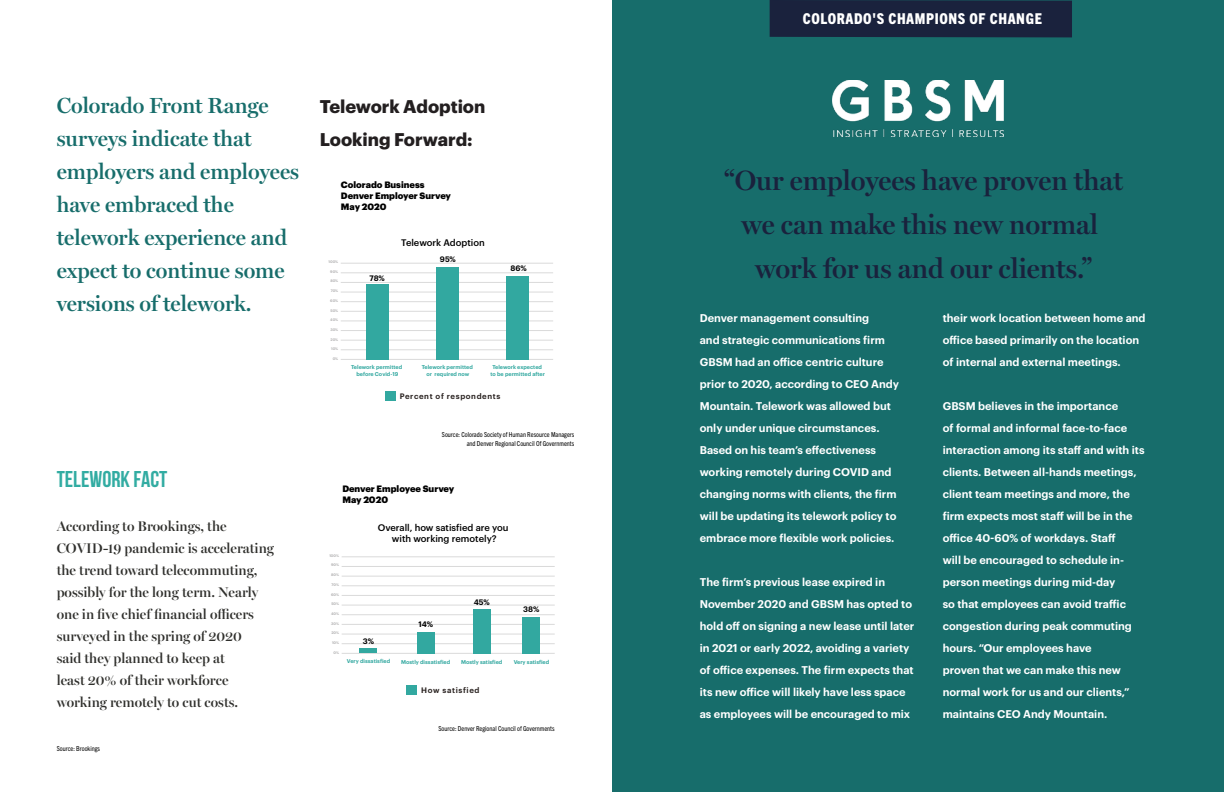
<style>
.page{position:relative;width:1224px;height:792px;background:#176d6b}
.page>*{position:absolute;margin:0;border:0;box-sizing:border-box;transform-origin:0 0}
.t1{font:600 28px/44px "Miller Display";color:#1a223d;text-align:center}
.t2{font:22.9px "Bebas Neue";color:#32aca2}
.t3{font:600 22px/33px "Miller Display";color:#176d6b}
.t4{font:700 18px/33px "Graphik";letter-spacing:-.005em;color:#231f20}
.t5{font:800 condensed 15px "Trade Gothic Next LT Pro";letter-spacing:.04em;color:#fff}
.t6{font:600 14.1px/22px "Miller Banner";color:#2f2f2c}
.t7{font:600 11px/22px "Graphik";color:#fff}
.t8{font:500 9.4px/11.2px "Graphik";color:#000;text-align:center}
.t9{font:500 9.3px "Graphik";color:#000}
.t10{font:900 9.1px/10.9px "Graphik";color:#000}
.t11{font:600 7.8px "Graphik";letter-spacing:.08em;color:#2b2422}
.t12{font:600 7.8px "Graphik";letter-spacing:-.005em;color:#000}
.t13{font:condensed 6.8px/8.2px "Trade Gothic Next LT Pro";color:#000;text-align:right}
.t14{font:600 5.5px "Graphik";color:#32a8a0}
.t15{font:600 5.4px/6.5px "Graphik";color:#32a8a0;text-align:center}
.t16{font:600 3.6px "Graphik";letter-spacing:-.005em;color:#b2b1b2}
</style>
<div class="page">
<div style="left:0;top:0;width:612px;height:792px;background:#fff"></div>
<hr style="left:341px;top:359px;width:212px;height:1px;background:#dadada">
<hr style="left:341px;top:350px;width:212px;height:1px;background:#dadada">
<hr style="left:341px;top:340px;width:212px;height:1px;background:#dadada">
<hr style="left:341px;top:330px;width:212px;height:1px;background:#dadada">
<hr style="left:341px;top:321px;width:212px;height:1px;background:#dadada">
<hr style="left:341px;top:311px;width:212px;height:1px;background:#dadada">
<hr style="left:341px;top:302px;width:212px;height:1px;background:#dadada">
<hr style="left:341px;top:292px;width:212px;height:1px;background:#dadada">
<hr style="left:341px;top:282px;width:212px;height:1px;background:#dadada">
<hr style="left:341px;top:273px;width:212px;height:1px;background:#dadada">
<hr style="left:341px;top:263px;width:212px;height:1px;background:#dadada">
<div style="left:507px;top:276px;width:22px;height:83px;background:#32a8a0"></div>
<div style="left:437px;top:267px;width:22px;height:92px;background:#32a8a0"></div>
<div style="left:366px;top:284px;width:22px;height:75px;background:#32a8a0"></div>
<div style="left:385px;top:391px;width:10px;height:9px;background:#32a8a0"></div>
<div style="left:407px;top:686px;width:10px;height:9px;background:#32a8a0"></div>
<hr style="left:342px;top:653px;width:213px;height:1px;background:#dadada">
<hr style="left:342px;top:644px;width:213px;height:1px;background:#dadada">
<hr style="left:342px;top:634px;width:213px;height:1px;background:#dadada">
<hr style="left:342px;top:624px;width:213px;height:1px;background:#dadada">
<hr style="left:342px;top:615px;width:213px;height:1px;background:#dadada">
<hr style="left:342px;top:605px;width:213px;height:1px;background:#dadada">
<hr style="left:342px;top:595px;width:213px;height:1px;background:#dadada">
<hr style="left:342px;top:586px;width:213px;height:1px;background:#dadada">
<hr style="left:342px;top:576px;width:213px;height:1px;background:#dadada">
<hr style="left:342px;top:566px;width:213px;height:1px;background:#dadada">
<hr style="left:342px;top:557px;width:213px;height:1px;background:#dadada">
<div style="left:360px;top:648px;width:17px;height:5px;background:#32a8a0"></div>
<div style="left:417px;top:632px;width:17px;height:21px;background:#32a8a0"></div>
<div style="left:473px;top:609px;width:17px;height:44px;background:#32a8a0"></div>
<div style="left:523px;top:617px;width:17px;height:36px;background:#32a8a0"></div>
<img style="left:832px;top:80px;width:172px;height:57px">
<div style="left:770px;top:0;width:302px;height:37px;background:#1a223d"></div>
<h3 class="t3" style="left:57px;top:90px;width:244px">Colorado Front Range surveys indicate that employers and employees have embraced the telework experience and expect to continue some versions of telework.</h3>
<h3 class="t4" style="left:320px;top:88px;width:167px">Telework Adoption<br>Looking Forward:</h3>
<p class="t10" style="left:341px;top:179px;width:112px">Colorado Business<br>Denver Employer Survey<br>May 2020</p>
<p class="t9" style="left:401px;top:235px;width:85px">Telework Adoption</p>
<p class="t12" style="left:440px;top:253px;width:17px">95%</p>
<p class="t16" style="left:329px;top:259px;width:11px">100%</p>
<p class="t16" style="left:330px;top:269px;width:9px">90%</p>
<p class="t16" style="left:330px;top:278px;width:9px">80%</p>
<p class="t16" style="left:331px;top:288px;width:9px">70%</p>
<p class="t16" style="left:330px;top:298px;width:9px">60%</p>
<p class="t16" style="left:330px;top:307px;width:9px">50%</p>
<p class="t16" style="left:330px;top:317px;width:9px">40%</p>
<p class="t16" style="left:330px;top:327px;width:9px">30%</p>
<p class="t16" style="left:331px;top:337px;width:9px">20%</p>
<p class="t16" style="left:331px;top:346px;width:9px">10%</p>
<p class="t16" style="left:333px;top:356px;width:7px">0%</p>
<p class="t12" style="left:370px;top:272px;width:17px">78%</p>
<p class="t12" style="left:510px;top:262px;width:18px">86%</p>
<p class="t15" style="left:351px;top:364px;width:53px">Telework permitted before Covid-19</p>
<p class="t15" style="left:422px;top:364px;width:53px">Telework permitted or required now</p>
<p class="t15" style="left:491px;top:364px;width:56px">Telework expected to be permitted after</p>
<p class="t11" style="left:400px;top:390px;width:102px">Percent of respondents</p>
<h2 class="t2" style="left:57px;top:466px;width:112px">TELEWORK FACT</h2>
<p class="t6" style="left:57px;top:515px;width:219px">According to Brookings, the<br>COVID-19 pandemic is accelerating the trend toward telecommuting, possibly for the long term. Nearly one in five chief financial officers surveyed in the spring of 2020<br>said they planned to keep at<br>least 20% of their workforce working remotely to cut costs.</p>
<p class="t13" style="left:57px;top:744px;width:45px">Source: Brookings</p>
<p class="t13" style="left:442px;top:430px;width:134px">Source: Colorado Society of Human Resource Managers and Denver Regional Council Of Governments</p>
<p class="t10" style="left:342px;top:483px;width:113px">Denver Employee Survey<br>May 2020</p>
<p class="t16" style="left:329px;top:553px;width:11px">100%</p>
<p class="t16" style="left:331px;top:562px;width:9px">90%</p>
<p class="t16" style="left:331px;top:572px;width:9px">80%</p>
<p class="t16" style="left:332px;top:582px;width:9px">70%</p>
<p class="t16" style="left:331px;top:592px;width:9px">60%</p>
<p class="t16" style="left:331px;top:601px;width:9px">50%</p>
<p class="t16" style="left:331px;top:611px;width:9px">40%</p>
<p class="t16" style="left:331px;top:621px;width:9px">30%</p>
<p class="t16" style="left:331px;top:630px;width:9px">20%</p>
<p class="t16" style="left:332px;top:640px;width:9px">10%</p>
<p class="t16" style="left:334px;top:650px;width:7px">0%</p>
<p class="t8" style="left:378px;top:521px;width:132px">Overall, how satisfied are you with working remotely?</p>
<p class="t12" style="left:363px;top:635px;width:13px">3%</p>
<p class="t12" style="left:418px;top:619px;width:16px">14%</p>
<p class="t12" style="left:474px;top:596px;width:18px">45%</p>
<p class="t12" style="left:523px;top:603px;width:18px">38%</p>
<p class="t14" style="left:347px;top:657px;width:45px">Very dissatisfied</p>
<p class="t14" style="left:401px;top:658px;width:51px">Mostly dissatisfied</p>
<p class="t14" style="left:461px;top:658px;width:43px">Mostly satisfied</p>
<p class="t14" style="left:514px;top:658px;width:37px">Very satisfied</p>
<p class="t11" style="left:421px;top:684px;width:60px">How satisfied</p>
<p class="t13" style="left:438px;top:724px;width:118px">Source: Denver Regional Council of Governments</p>
<h3 class="t5" style="left:803px;top:8px;width:241px">COLORADO'S CHAMPIONS OF CHANGE</h3>
<h1 class="t1" style="left:724px;top:159px;width:400px">“Our employees have proven that we can make this new normal work for us and our clients.”</h1>
<p class="t7" style="left:700px;top:306px;width:201px">Denver management consulting<br>and strategic communications firm GBSM had an office centric culture prior to 2020, according to CEO Andy Mountain. Telework was allowed but only under unique circumstances.<br>Based on his team’s effectiveness working remotely during COVID and changing norms with clients, the firm will be updating its telework policy to embrace more flexible work policies.</p>
<p class="t7" style="left:700px;top:570px;width:216px">The firm’s previous lease expired in November 2020 and GBSM has opted to hold off on signing a new lease until later in 2021 or early 2022, avoiding a variety of office expenses. The firm expects that its new office will likely have less space as employees will be encouraged to mix</p>
<p class="t7" style="left:943px;top:306px;width:204px">their work location between home and office based primarily on the location of internal and external meetings.</p>
<p class="t7" style="left:943px;top:394px;width:203px">GBSM believes in the importance<br>of formal and informal face-to-face interaction among its staff and with its clients. Between all-hands meetings, client team meetings and more, the firm expects most staff will be in the office 40-60% of workdays. Staff<br>will be encouraged to schedule in&shy;person meetings during mid-day<br>so that employees can avoid traffic congestion during peak commuting hours. “Our employees have<br>proven that we can make this new normal work for us and our clients,” maintains CEO Andy Mountain.</p>
</div>
